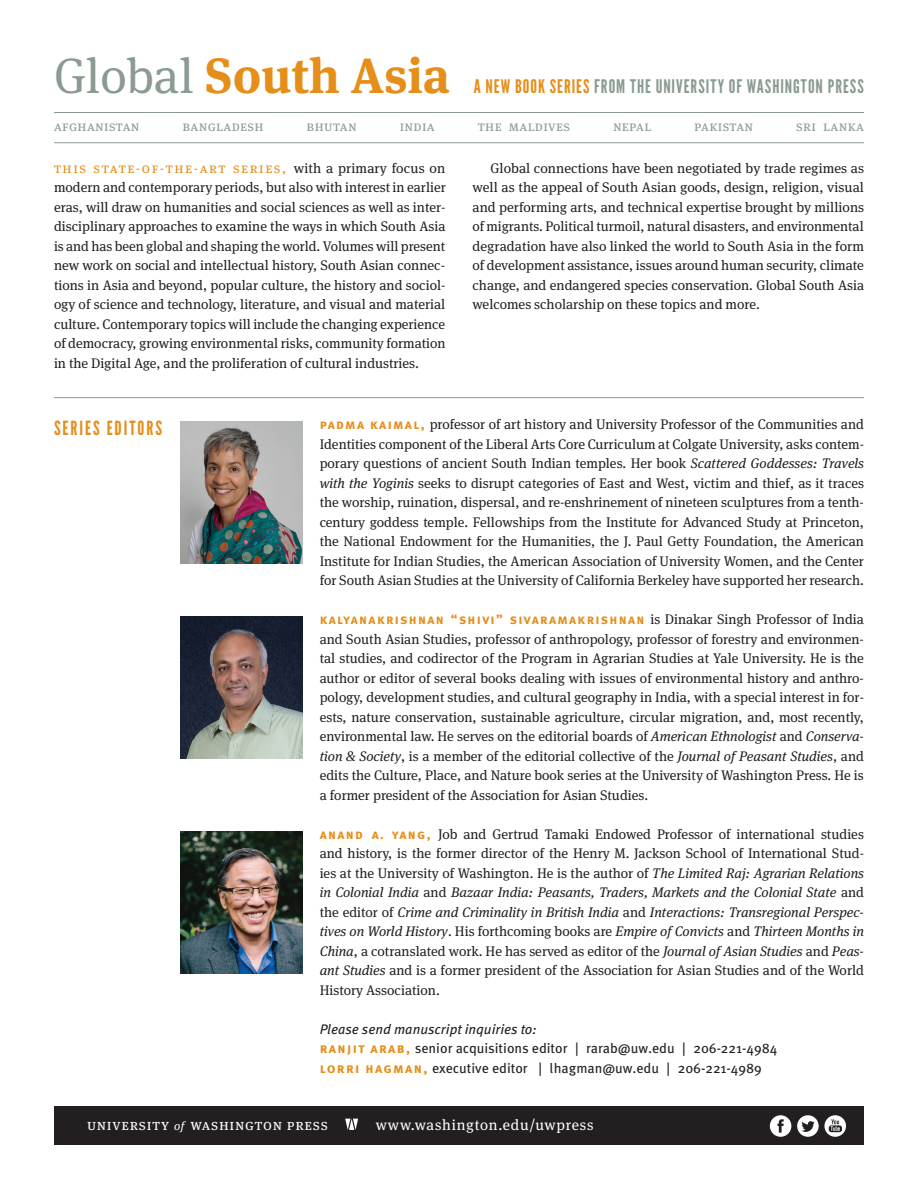
<style>
.page{position:relative;width:918px;height:1188px;background:#fff}
.page>*{position:absolute;margin:0;border:0;box-sizing:border-box;transform-origin:0 0}
.t1{font:700 49.5px "Meta Serif OT";color:#e58e19}
.t2{font:19.5px "League Gothic";letter-spacing:.1em;color:#e58e19}
.t3{font:18.75px "League Gothic";letter-spacing:.05em;color:#8b9b92}
.t4{font:15px "Meta Serif OT";letter-spacing:.05em;color:#fff}
.t5{font:13.8px/19.5px "Meta Serif OT";color:#231f20;text-align:justify}
.t6{font:13.8px/19.5px "Meta OT";color:#231f20}
.t7{font:13.8px "Meta Serif OT";letter-spacing:.025em;color:#8b9b92}
.t8{font:700 13.5px "Meta OT";letter-spacing:.1em;color:#e58e19}
.s1{font-weight:400;color:#8b9b92}
.s2{color:#e58e19}
.s3{font-family:"Meta OT";font-weight:700;font-size:13.5px;color:#e58e19}
.s4{font-style:italic}
.s5{font-family:"Meta Serif OT";font-weight:400;font-size:13.8px;color:#231f20}
.s6{font-weight:700;color:#e58e19}
.s7{font-style:italic;font-size:12px}
</style>
<div class="page">
<img style="left:181px;top:617px;width:121px;height:142px">
<img style="left:181px;top:832px;width:121px;height:142px">
<img style="left:181px;top:422px;width:121px;height:141px">
<div style="left:54px;top:1106px;width:810px;height:38px;background:#231f20"></div>
<svg style="left:770px;top:1115px;width:21px;height:22px"></svg>
<svg style="left:797px;top:1115px;width:49px;height:22px"></svg>
<svg style="left:345px;top:1119px;width:13px;height:11px"></svg>
<hr style="left:54px;top:112px;width:810px;height:1px;background:#8b9b92">
<hr style="left:54px;top:142px;width:810px;height:1px;background:#8b9b92">
<hr style="left:54px;top:397px;width:810px;height:1px;background:#8b9b92">
<h1 class="t1" style="left:54px;top:46px;width:397px"><span class="s1">Global</span> South Asia</h1>
<p class="t7" style="left:54px;top:118px;width:86px">Afghanistan</p>
<p class="t7" style="left:183px;top:118px;width:82px">Bangladesh</p>
<p class="t7" style="left:307px;top:118px;width:51px">Bhutan</p>
<p class="t7" style="left:400px;top:118px;width:37px">India</p>
<p class="t7" style="left:478px;top:118px;width:25px">the</p>
<p class="t7" style="left:509px;top:118px;width:62px">Maldives</p>
<p class="t7" style="left:613px;top:118px;width:40px">Nepal</p>
<p class="t7" style="left:694px;top:118px;width:60px">Pakistan</p>
<p class="t7" style="left:796px;top:118px;width:21px">Sri</p>
<p class="t7" style="left:823px;top:118px;width:42px">Lanka</p>
<h3 class="t3" style="left:474px;top:76px;width:392px"><span class="s2">A NEW BOOK SERIES</span> FROM THE UNIVERSITY OF WASHINGTON PRESS</h3>
<p class="t5" style="left:54px;top:159px;width:393px"><span class="s2">This state-of-the-art series,</span> with a primary focus on modern and contemporary periods, but also with interest in earlier eras, will draw on humanities and social sciences as well as inter&shy;disciplinary approaches to examine the ways in which South Asia is and has been global and shaping the world. Volumes will present new work on social and intellectual history, South Asian connec&shy;tions in Asia and beyond, popular culture, the history and sociol&shy;ogy of science and technology, literature, and visual and material culture. Contemporary topics will include the changing experience of democracy, growing environmental risks, community formation in the Digital Age, and the proliferation of cultural industries.</p>
<p class="t5" style="left:472px;top:159px;width:393px;text-indent:18px">Global connections have been negotiated by trade regimes as well as the appeal of South Asian goods, design, religion, visual and performing arts, and technical expertise brought by millions of migrants. Political turmoil, natural disasters, and environmental degradation have also linked the world to South Asia in the form of development assistance, issues around human security, climate change, and endangered species conservation. Global South Asia welcomes scholarship on these topics and more.</p>
<h2 class="t2" style="left:54px;top:417px;width:110px">SERIES EDITORS</h2>
<p class="t5" style="left:320px;top:415px;width:546px"><span class="s3">Padma Kaimal,</span> professor of art history and University Professor of the Communities and Identities component of the Liberal Arts Core Curriculum at Colgate University, asks contem&shy;porary questions of ancient South Indian temples. Her book <span class="s4">Scattered Goddesses: Travels with the Yoginis</span> seeks to disrupt categories of East and West, victim and thief, as it traces the worship, ruination, dispersal, and re-enshrinement of nineteen sculptures from a tenth&shy;century goddess temple. Fellowships from the Institute for Advanced Study at Princeton, the National Endowment for the Humanities, the J. Paul Getty Foundation, the American Institute for Indian Studies, the American Association of University Women, and the Center for South Asian Studies at the University of California Berkeley have supported her research.</p>
<p class="t8" style="left:320px;top:611px;width:546px">Kalyanakrishnan “Shivi” Sivaramakrishnan <span class="s5">is Dinakar Singh Professor of India</span></p>
<p class="t5" style="left:320px;top:630px;width:546px">and South Asian Studies, professor of anthropology, professor of forestry and environmen&shy;tal studies, and codirector of the Program in Agrarian Studies at Yale University. He is the author or editor of several books dealing with issues of environmental history and anthro&shy;pology, development studies, and cultural geography in India, with a special interest in for&shy;ests, nature conservation, sustainable agriculture, circular migration, and, most recently, environmental law. He serves on the editorial boards of <span class="s4">American Ethnologist</span> and <span class="s4">Conserva&shy;tion &amp; Society</span>, is a member of the editorial collective of the <span class="s4">Journal of Peasant Studies</span>, and edits the Culture, Place, and Nature book series at the University of Washington Press. He is a former president of the Association for Asian Studies.</p>
<p class="t5" style="left:320px;top:825px;width:546px"><span class="s3">Anand A. Yang,</span> Job and Gertrud Tamaki Endowed Professor of international studies and history, is the former director of the Henry M. Jackson School of International Stud&shy;ies at the University of Washington. He is the author of <span class="s4">The Limited Raj: Agrarian Relations in Colonial India</span> and <span class="s4">Bazaar India: Peasants, Traders, Markets and the Colonial State</span> and the editor of <span class="s4">Crime and Criminality in British India</span> and <span class="s4">Interactions: Transregional Perspec&shy;tives on World History</span>. His forthcoming books are <span class="s4">Empire of Convicts</span> and <span class="s4">Thirteen Months in China</span>, a cotranslated work. He has served as editor of the <span class="s4">Journal of Asian Studies</span> and <span class="s4">Peas&shy;ant Studies</span> and is a former president of the Association for Asian Studies and of the World History Association.</p>
<p class="t6" style="left:320px;top:1019px;width:460px"><span class="s4">Please send manuscript inquiries to:<br></span><span class="s6">Ranjit Arab,</span> senior acquisitions editor | rarab@uw.edu | 206-221-4984<br><span class="s6">Lorri H agman,</span> executive editor | lhagman@uw.edu | 206-221-4989</p>
<p class="t4" style="left:87px;top:1116px;width:43px">UNIVERSI</p>
<p class="t4" style="left:152px;top:1116px;width:59px">TY <span class="s7">of</span> WASHI</p>
<p class="t4" style="left:235px;top:1116px;width:69px">NGTON PRESS</p>
<p class="t4" style="left:376px;top:1116px;width:219px">www.washington.edu/uwpress</p>
</div>
